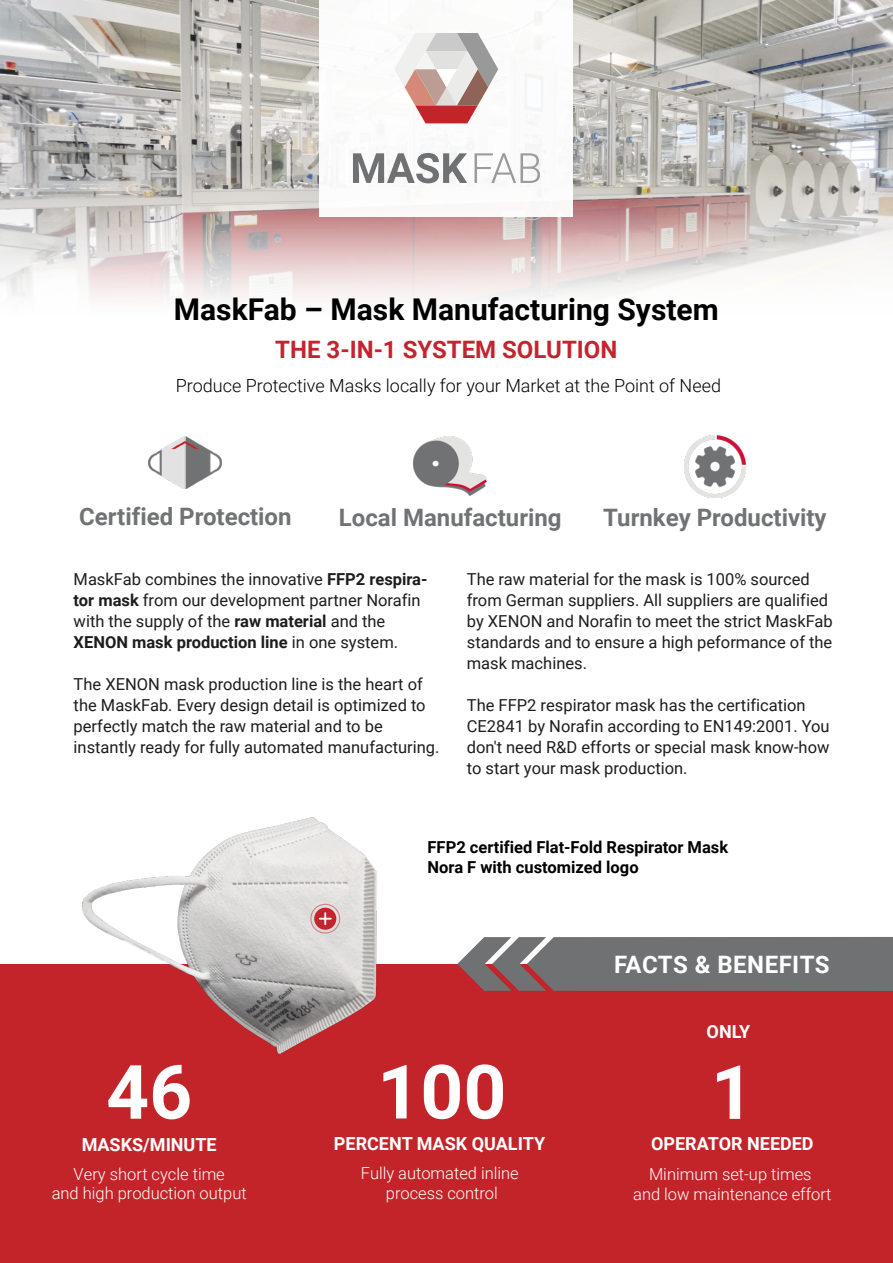
<style>
.page{position:relative;width:893px;height:1263px;background:#fff}
.page>*{position:absolute;margin:0;border:0;box-sizing:border-box;transform-origin:0 0}
.t1{font:700 75px "Roboto";color:#fff}
.t2{font:700 30px "Roboto";color:#000}
.t3{font:700 24px "Roboto";color:#707273}
.t4{font:700 24px "Roboto";color:#c3242e}
.t5{font:700 24px "Roboto";letter-spacing:.02em;color:#fff}
.t6{font:300 18px "Roboto";color:#000}
.t7{font:700 18px "Roboto";color:#fff}
.t8{font:16.5px/21px "Roboto";color:#1d1e1c}
.t9{font:300 16.5px/19.8px "Roboto";color:#fff;text-align:center}
.t10{font:700 16.5px/19.8px "Roboto";color:#000}
.s1{font-weight:700}
</style>
<div class="page">
<img style="left:0;top:0;width:893px;height:167px">
<div style="left:0;top:964px;width:893px;height:299px;background:#c32429"></div>
<div style="left:320px;top:0;width:253px;height:216px;background:#fff"></div>
<svg style="left:0;top:167px;width:893px;height:132px"></svg>
<svg style="left:457px;top:937px;width:436px;height:54px;background:#787475"></svg>
<svg style="left:394px;top:33px;width:104px;height:90px"></svg>
<svg style="left:353px;top:153px;width:114px;height:30px"></svg>
<svg style="left:475px;top:153px;width:65px;height:30px"></svg>
<img style="left:82px;top:817px;width:295px;height:238px">
<img style="left:149px;top:437px;width:73px;height:52px">
<img style="left:414px;top:437px;width:73px;height:59px">
<img style="left:684px;top:436px;width:62px;height:61px">
<div style="left:314px;top:908px;width:22px;height:22px;background:#c3242e;border-radius:50%"></div>
<div style="left:310px;top:904px;width:30px;height:29px;border:1px solid #c3242e;border-radius:50%"></div>
<svg style="left:319px;top:912px;width:13px;height:13px"></svg>
<h2 class="t2" style="left:174px;top:288px;width:546px">MaskFab – Mask Manufacturing System</h2>
<h3 class="t4" style="left:275px;top:333px;width:344px">THE 3-IN-1 SYSTEM SOLUTION</h3>
<p class="t6" style="left:176px;top:373px;width:547px">Produce Protective Masks locally for your Market at the Point of Need</p>
<h3 class="t3" style="left:79px;top:500px;width:214px">Certified Protection</h3>
<h3 class="t3" style="left:339px;top:500px;width:224px">Local Manufacturing</h3>
<h3 class="t3" style="left:603px;top:501px;width:225px">Turnkey Productivity</h3>
<p class="t8" style="left:74px;top:568px;width:355px">MaskFab combines the innovative <span class="s1">FFP2 respira&shy;tor mask</span> from our development partner Norafin with the supply of the <span class="s1">raw material</span> and the <span class="s1">XENON mask production line</span> in one system.</p>
<p class="t8" style="left:74px;top:673px;width:367px">The XENON mask production line is the heart of the MaskFab. Every design detail is optimized to perfectly match the raw material and to be instantly ready for fully automated manufacturing.</p>
<p class="t8" style="left:467px;top:568px;width:368px">The raw material for the mask is 100% sourced from German suppliers. All suppliers are qualified by XENON and Norafin to meet the strict MaskFab standards and to ensure a high peformance of the mask machines.</p>
<p class="t8" style="left:467px;top:694px;width:364px">The FFP2 respirator mask has the certification CE2841 by Norafin according to EN149:2001. You don't need R&amp;D efforts or special mask know-how to start your mask production.</p>
<p class="t10" style="left:428px;top:836px;width:302px">FFP2 certified Flat-Fold Respirator Mask<br>Nora F with customized logo</p>
<h3 class="t5" style="left:614px;top:948px;width:217px">FACTS &amp; BENEFITS</h3>
<p class="t7" style="left:707px;top:1018px;width:45px">ONLY</p>
<h1 class="t1" style="left:106px;top:1039px;width:88px">46</h1>
<h1 class="t1" style="left:377px;top:1039px;width:131px">100</h1>
<h1 class="t1" style="left:711px;top:1040px;width:45px">1</h1>
<p class="t7" style="left:82px;top:1132px;width:137px">MASKS/MINUTE</p>
<p class="t9" style="left:52px;top:1163px;width:196px">Very short cycle time<br>and high production output</p>
<p class="t7" style="left:334px;top:1131px;width:213px">PERCENT MASK QUALITY</p>
<p class="t9" style="left:361px;top:1163px;width:159px">Fully automated inline process control</p>
<p class="t7" style="left:651px;top:1131px;width:164px">OPERATOR NEEDED</p>
<p class="t9" style="left:633px;top:1163px;width:200px">Minimum set-up times<br>and low maintenance effort</p>
</div>
